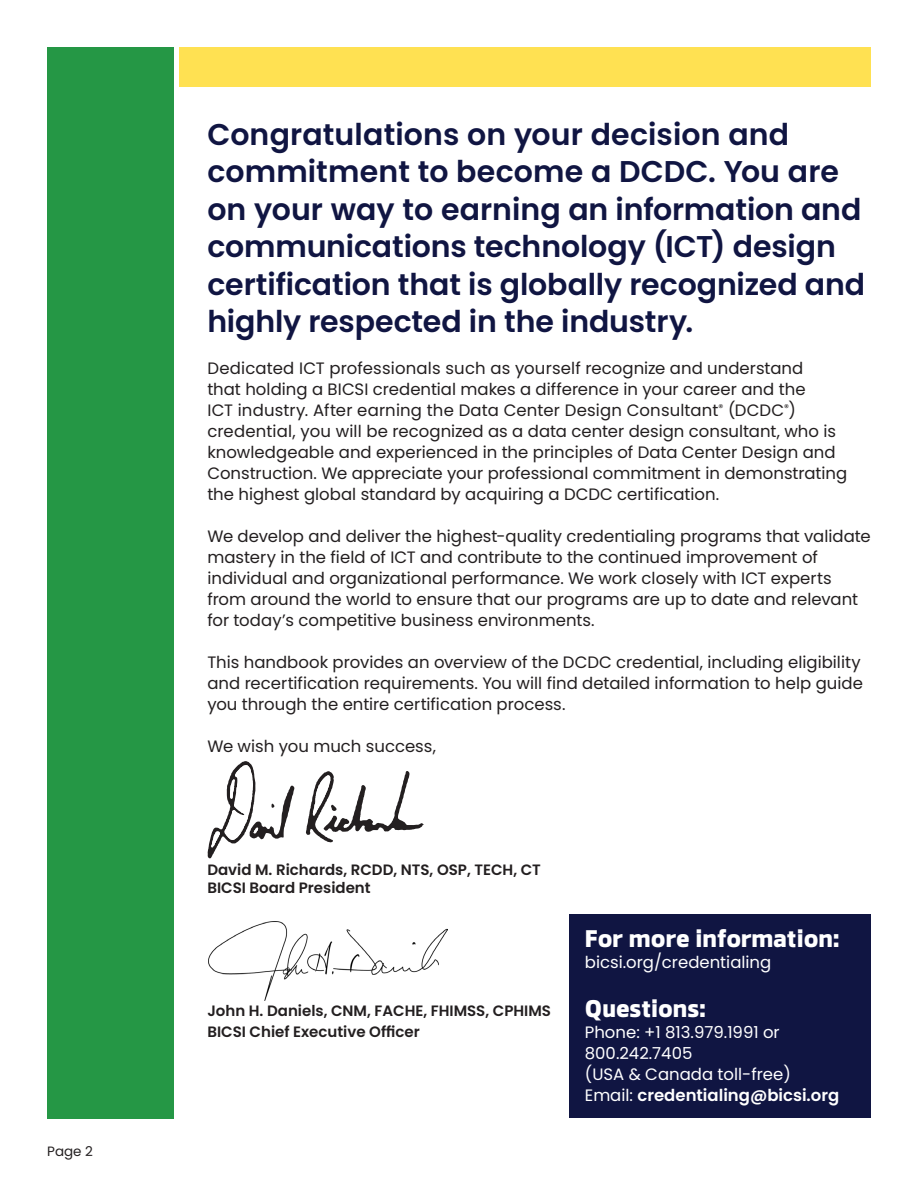
<style>
.page{position:relative;width:918px;height:1188px;background:#fff}
.page>*{position:absolute;margin:0;border:0;box-sizing:border-box;transform-origin:0 0}
.t1{font:600 30px/37.5px "Poppins";color:#101542}
.t2{font:800 24px "Facto";color:#fff}
.t3{font:16.5px/21px "Poppins";color:#231f20}
.t4{font:16.5px/21px "Poppins";color:#fff}
.t5{font:600 15px/21px "Poppins";color:#231f20}
.t6{font:13.5px "Poppins";color:#231f20}
.s1{font-weight:600}
</style>
<div class="page">
<svg style="left:306px;top:771px;width:118px;height:71px"></svg>
<svg style="left:208px;top:761px;width:86px;height:98px"></svg>
<div style="left:47px;top:47px;width:127px;height:1072px;background:#259745"></div>
<div style="left:569px;top:915px;width:302px;height:203px;background:#101542"></div>
<div style="left:179px;top:47px;width:692px;height:39px;background:#ffe152"></div>
<img style="left:209px;top:921px;width:239px;height:80px">
<p class="t6" style="left:47px;top:1144px;width:47px">Page 2</p>
<p class="t1" style="left:207px;top:116px;width:659px">Congratulations on your decision and commitment to become a DCDC. You are on your way to earning an information and communications technology (ICT) design certification that is globally recognized and highly respected in the industry.</p>
<p class="t3" style="left:207px;top:358px;width:641px">Dedicated ICT professionals such as yourself recognize and understand<br>that holding a BICSI credential makes a difference in your career and the<br>ICT industry. After earning the Data Center Design Consultant<sup>®</sup> (DCDC<sup>®</sup>) credential, you will be recognized as a data center design consultant, who is knowledgeable and experienced in the principles of Data Center Design and Construction. We appreciate your professional commitment in demonstrating the highest global standard by acquiring a DCDC certification.</p>
<p class="t3" style="left:207px;top:526px;width:665px">We develop and deliver the highest-quality credentialing programs that validate mastery in the field of ICT and contribute to the continued improvement of individual and organizational performance. We work closely with ICT experts from around the world to ensure that our programs are up to date and relevant for today’s competitive business environments.</p>
<p class="t3" style="left:207px;top:652px;width:657px">This handbook provides an overview of the DCDC credential, including eligibility and recertification requirements. You will find detailed information to help guide you through the entire certification process.</p>
<p class="t3" style="left:207px;top:736px;width:230px">We wish you much success,</p>
<p class="t5" style="left:207px;top:860px;width:335px">David M. Richards, RCDD, NTS, OSP, TECH, CT</p>
<p class="t5" style="left:207px;top:878px;width:165px">BICSI Board President</p>
<p class="t5" style="left:207px;top:1001px;width:345px">John H. Daniels, CNM, FACHE, FHIMSS, CPHIMS<br>BICSI Chief Executive Officer</p>
<p class="t2" style="left:585px;top:920px;width:256px">For more information:</p>
<p class="t4" style="left:585px;top:951px;width:188px">bicsi.org/credentialing</p>
<p class="t2" style="left:585px;top:990px;width:122px">Questions:</p>
<p class="t4" style="left:585px;top:1022px;width:196px">Phone: +1 813.979.1991 or<br>800.242.7405</p>
<p class="t4" style="left:585px;top:1064px;width:256px">(USA &amp; Canada toll-free)<br>Email: <span class="s1">credentialing@bicsi.org</span></p>
</div>
